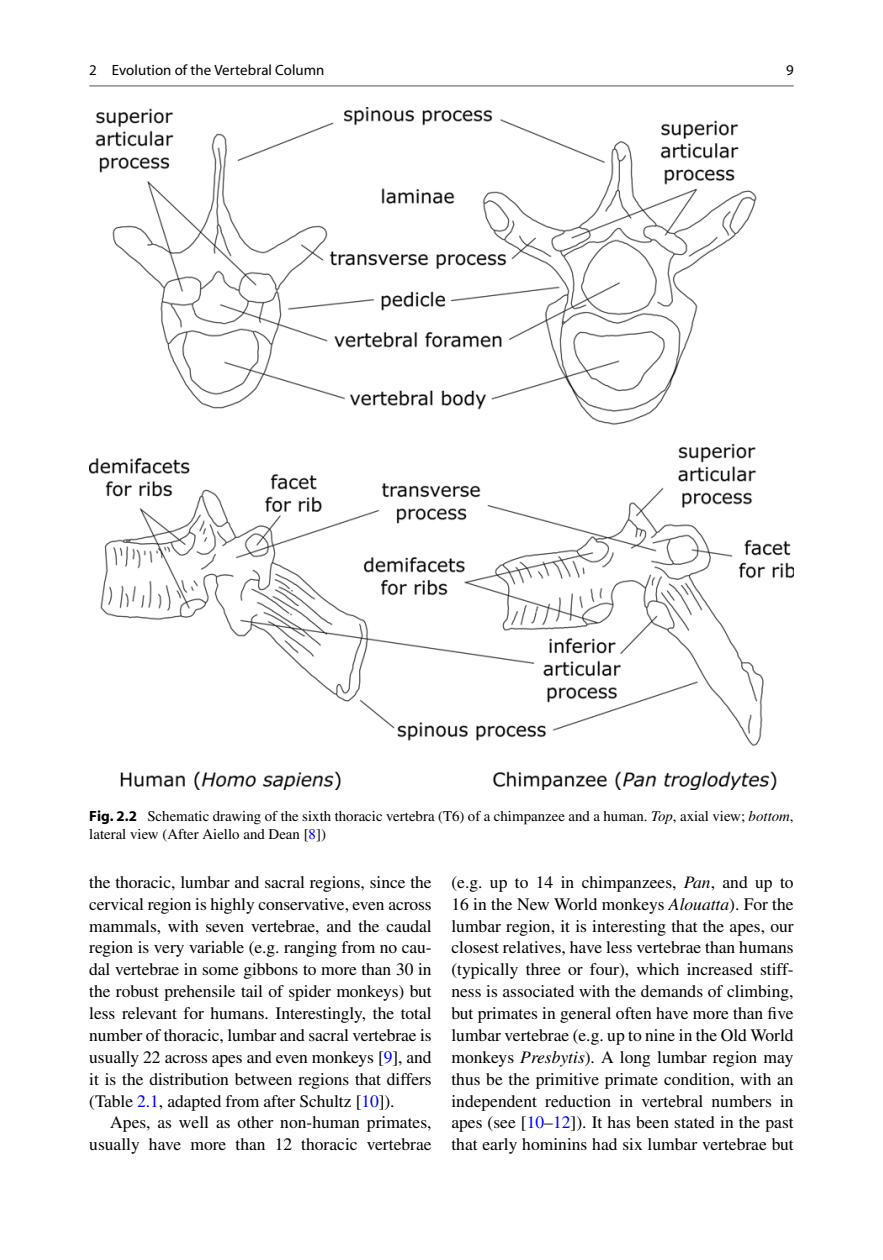
<style>
.page{position:relative;width:883px;height:1260px;background:#fff}
.page>*{position:absolute;margin:0;border:0;box-sizing:border-box;transform-origin:0 0}
.t1{font:17.5px/21.9px "Cpldyc Times";color:#000;text-align:justify}
.t2{font:14.88px/17.5px "Cpldyc Times";color:#000}
.t3{font:14.88px "Svbjmd Myriad";letter-spacing:.005em;color:#000}
.s1{font-family:"Swkwwj Myriad";font-weight:700}
.s2{font-family:"Bqwwvh Times";font-style:italic}
.s3{color:#0000fa}
</style>
<div class="page">
<img style="left:89px;top:107px;width:705px;height:683px">
<hr style="left:89px;top:85px;width:705px;height:2px;background:#9c9c9c">
<p class="t3" style="left:89px;top:64px;width:237px">2 Evolution of the Vertebral Column</p>
<p class="t3" style="left:786px;top:64px;width:9px">9</p>
<p class="t2" style="left:89px;top:809px;width:706px"><span class="s1">Fig. 2.2</span> Schematic drawing of the sixth thoracic vertebra (T6) of a chimpanzee and a human. <span class="s2">Top</span> , axial view; <span class="s2">bottom</span> , lateral view (After Aiello and Dean [ <span class="s3">8</span> ])</p>
<p class="t1" style="left:89px;top:873px;width:344px">the thoracic, lumbar and sacral regions, since the cervical region is highly conservative, even across mammals, with seven vertebrae, and the caudal region is very variable (e.g. ranging from no cau&shy;dal vertebrae in some gibbons to more than 30 in the robust prehensile tail of spider monkeys) but less relevant for humans. Interestingly, the total number of thoracic, lumbar and sacral vertebrae is usually 22 across apes and even monkeys [ <span class="s3">9</span> ], and it is the distribution between regions that differs (Table <span class="s3">2.1</span> , adapted from after Schultz [ <span class="s3">10</span> ]).</p>
<p class="t1" style="left:89px;top:1113px;width:344px;text-align:right">Apes, as well as other non-human primates, usually have more than 12 thoracic vertebrae</p>
<p class="t1" style="left:451px;top:873px;width:344px">(e.g. up to 14 in chimpanzees, <span class="s2">Pan</span> , and up to 16 in the New World monkeys <span class="s2">Alouatta</span> ). For the lumbar region, it is interesting that the apes, our closest relatives, have less vertebrae than humans (typically three or four), which increased stiff&shy;ness is associated with the demands of climbing, but primates in general often have more than five lumbar vertebrae (e.g. up to nine in the Old World monkeys <span class="s2">Presbytis</span> ). A long lumbar region may thus be the primitive primate condition, with an independent reduction in vertebral numbers in apes (see [ <span class="s3">10</span> – <span class="s3">12</span> ]). It has been stated in the past that early hominins had six lumbar vertebrae but</p>
</div>
